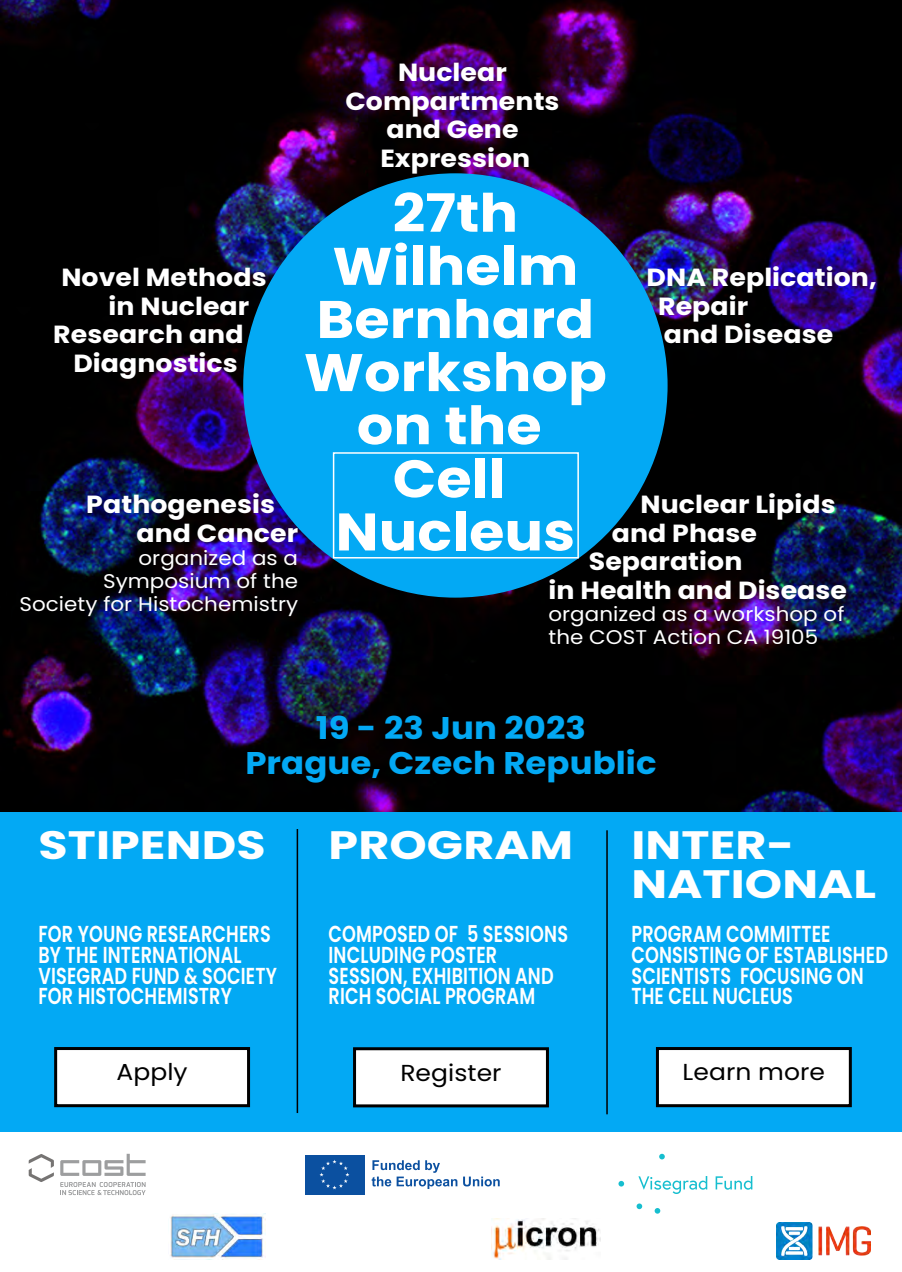
<style>
.page{position:relative;width:902px;height:1272px;background:#fff}
.page>*{position:absolute;margin:0;border:0;box-sizing:border-box;transform-origin:0 0}
.t1{font:700 52.8px/53.1px "Poppins";letter-spacing:.005em;color:#fff;text-align:center;scale:1.08 1}
.t2{font:700 39.6px/38.7px "Poppins";letter-spacing:.005em;color:#fff;scale:1.2 1}
.t3{font:700 31.35px/35.7px "Poppins";letter-spacing:.005em;color:#03a9f4;text-align:center;scale:1.08 1}
.t4{font:700 24.75px/28.5px "Poppins";letter-spacing:.005em;color:#fff;scale:1.08 1}
.t5{font:600 23.1px/20.7px "Poppins";letter-spacing:.01em;color:#fff;scale:.76 1}
.t6{font:23.1px "Poppins";letter-spacing:.005em;color:#000;scale:1.08 1}
.t7{font:19.8px/23.1px "Poppins";letter-spacing:.005em;color:#fff;scale:1.08 1}
</style>
<div class="page">
<img style="left:0;top:0;width:902px;height:812px">
<div style="left:0;top:812px;width:902px;height:320px;background:#03a9f4"></div>
<svg style="left:659px;top:1154px;width:6px;height:5px"></svg>
<svg style="left:618px;top:1181px;width:6px;height:5px"></svg>
<svg style="left:636px;top:1203px;width:6px;height:6px"></svg>
<svg style="left:655px;top:1208px;width:5px;height:6px"></svg>
<svg style="left:638px;top:1176px;width:114px;height:18px"></svg>
<svg style="left:60px;top:1182px;width:86px;height:13px"></svg>
<svg style="left:60px;top:1154px;width:86px;height:22px"></svg>
<svg style="left:29px;top:1154px;width:25px;height:28px"></svg>
<svg style="left:372px;top:1160px;width:85px;height:29px"></svg>
<svg style="left:463px;top:1176px;width:37px;height:10px"></svg>
<div style="left:304px;top:1154px;width:61px;height:42px;background:#0b50a0"></div>
<svg style="left:319px;top:1160px;width:30px;height:29px"></svg>
<div style="left:353px;top:1047px;width:196px;height:60px;background:#fff;border:3px solid #000"></div>
<div style="left:656px;top:1047px;width:196px;height:60px;background:#fff;border:3px solid #000"></div>
<div style="left:243px;top:173px;width:424px;height:425px;background:#03a9f4;border-radius:50%"></div>
<div style="left:333px;top:452px;width:246px;height:106px;border:2px solid #fff"></div>
<img style="left:776px;top:1223px;width:95px;height:36px">
<img style="left:170px;top:1213px;width:95px;height:45px">
<img style="left:491px;top:1218px;width:109px;height:41px">
<div style="left:54px;top:1047px;width:196px;height:60px;background:#fff;border:3px solid #000"></div>
<hr style="left:297px;top:829px;width:1px;height:284px;background:#000">
<hr style="left:606px;top:830px;width:2px;height:284px;background:#000">
<p class="t4" style="left:345px;top:59px;width:200px;text-align:center">Nuclear<br>Compartments and Gene<br>Expression</p>
<h1 class="t1" style="left:304px;top:187px;width:282px">27th<br>Wilhelm<br>Bernhard<br>Workshop on the<br>Cell<br>Nucleus</h1>
<p class="t4" style="left:658px;top:263px;width:204px;text-indent:-12px">DNA Replication,<br>Repair<br>and Disease</p>
<p class="t4" style="left:61px;top:263px;width:191px">Novel Methods</p>
<p class="t4" style="left:109px;top:292px;width:132px">in Nuclear</p>
<p class="t4" style="left:53px;top:320px;width:178px">Research and</p>
<p class="t4" style="left:73px;top:349px;width:154px">Diagnostics</p>
<p class="t4" style="left:640px;top:490px;width:182px">Nuclear Lipids</p>
<p class="t4" style="left:612px;top:519px;width:136px">and Phase</p>
<p class="t4" style="left:589px;top:547px;width:144px">Separation</p>
<p class="t4" style="left:548px;top:576px;width:278px">in Health and Disease</p>
<p class="t4" style="left:136px;top:490px;width:151px;text-indent:-50px">Pathogenesis and Cancer</p>
<p class="t7" style="left:19px;top:546px;width:259px;text-align:right">organized as a<br>Symposium of the<br>Society for Histochemistry</p>
<p class="t7" style="left:548px;top:603px;width:275px">organized as a workshop of the COST Action CA 19105</p>
<h3 class="t3" style="left:245px;top:710px;width:382px">19 - 23 Jun 2023<br>Prague, Czech Republic</h3>
<h2 class="t2" style="left:38px;top:826px;width:191px">STIPENDS</h2>
<p class="t5" style="left:38px;top:924px;width:315px">FOR YOUNG RESEARCHERS<br>BY THE INTERNATIONAL<br>VISEGRAD FUND &amp; SOCIETY<br>FOR HISTOCHEMISTRY</p>
<h2 class="t2" style="left:328px;top:826px;width:205px">PROGRAM</h2>
<h2 class="t2" style="left:631px;top:826px;width:205px">INTER-<br>NATIONAL</h2>
<p class="t5" style="left:631px;top:924px;width:339px">PROGRAM COMMITTEE<br>CONSISTING OF ESTABLISHED<br>SCIENTISTS FOCUSING ON<br>THE CELL NUCLEUS</p>
<p class="t5" style="left:328px;top:924px;width:317px">COMPOSED OF 5 SESSIONS<br>INCLUDING POSTER<br>SESSION, EXHIBITION AND<br>RICH SOCIAL PROGRAM</p>
<p class="t6" style="left:116px;top:1059px;width:67px">Apply</p>
<p class="t6" style="left:400px;top:1059px;width:95px">Register</p>
<p class="t6" style="left:682px;top:1059px;width:133px">Learn more</p>
</div>
